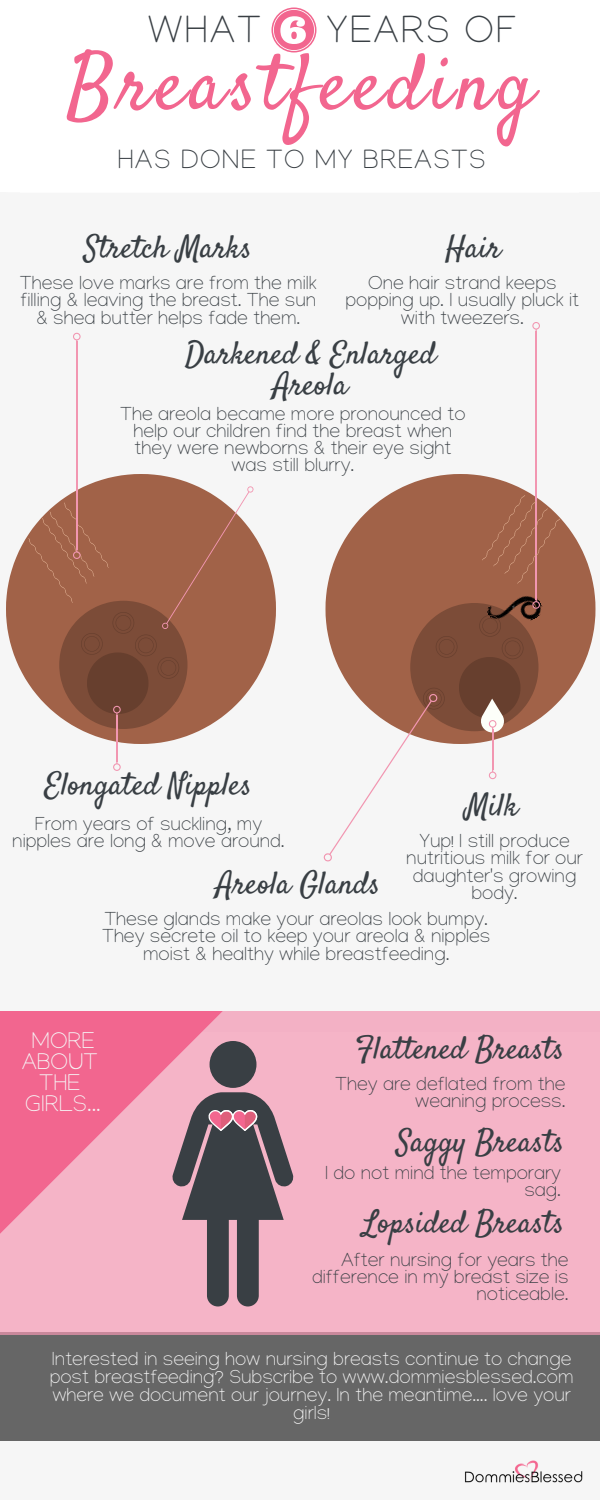
<style>
.page{position:relative;width:600px;height:1500px;background:#fff}
.page>*{position:absolute;margin:0;border:0;box-sizing:border-box;transform-origin:0 0}
.t1{font:78.6px "Satisfy";letter-spacing:.06em;color:#f2668f}
.t2{font:100 39.4px "Manjari";letter-spacing:.05em;color:#393f44}
.t3{font:31.4px/30.8px "Satisfy";color:#393f44;text-align:center}
.t4{font:100 27.5px "Manjari";letter-spacing:.05em;color:#393f44}
.t5{font:100 23.6px/21px "Manjari";color:#f6f6f6;text-align:center}
.t6{font:100 19.7px/17.2px "Manjari";color:#393f44;text-align:center}
.t7{font:100 19.7px/18px "Manjari";color:#f6f6f6;text-align:center}
</style>
<div class="page">
<div style="left:0;top:1332px;width:600px;height:168px;background:#666"></div>
<div style="left:0;top:1442px;width:600px;height:58px;background:#f6f6f6"></div>
<div style="left:0;top:192px;width:600px;height:840px;background:#f6f6f6"></div>
<svg style="left:272px;top:8px;width:44px;height:44px"></svg>
<img style="left:463px;top:1441px;width:122px;height:42px">
<svg style="left:6px;top:474px;width:270px;height:270px"></svg>
<svg style="left:326px;top:474px;width:270px;height:244px;fill:#a16248"></svg>
<img style="left:486px;top:585px;width:58px;height:50px">
<hr style="left:536px;top:331px;width:1px;height:269px;background:#f296b1">
<svg style="left:532px;top:322px;width:8px;height:9px"></svg>
<div style="left:0;top:1011px;width:600px;height:324px;background:#f5b4c7"></div>
<div style="left:210px;top:1041px;width:46px;height:47px;background:#393f44;border-radius:50%"></div>
<svg style="left:207px;top:1092px;width:86px;height:214px"></svg>
<svg style="left:0;top:1011px;width:223px;height:232px;fill:#f2668f"></svg>
<svg style="left:482px;top:494px;width:79px;height:91px;background:#a86b54"></svg>
<svg style="left:323px;top:599px;width:217px;height:263px"></svg>
<hr style="left:116px;top:715px;width:1px;height:47px;background:#f296b1">
<svg style="left:113px;top:761px;width:8px;height:10px"></svg>
<hr style="left:76px;top:342px;width:1px;height:208px;background:#f296b1">
<svg style="left:73px;top:333px;width:8px;height:9px"></svg>
<svg style="left:27px;top:485px;width:228px;height:244px;background:#9e6852"></svg>
<h2 class="t2" style="left:148px;top:15px;width:115px">WHAT</h2>
<h2 class="t2" style="left:327px;top:15px;width:191px">YEARS OF</h2>
<h1 class="t1" style="left:67px;top:35px;width:469px">Breastfeeding</h1>
<h3 class="t4" style="left:118px;top:149px;width:370px">HAS DONE TO MY BREASTS</h3>
<h3 class="t3" style="left:84px;top:234px;width:169px">Stretch Marks</h3>
<h3 class="t3" style="left:446px;top:235px;width:57px">Hair</h3>
<p class="t6" style="left:345px;top:278px;width:235px">One hair strand keeps popping up. I usually pluck it with tweezers.</p>
<p class="t6" style="left:20px;top:278px;width:298px">These love marks are from the milk filling &amp; leaving the breast. The sun &amp; shea butter helps fade them.</p>
<h3 class="t3" style="left:185px;top:340px;width:252px">Darkened &amp; Enlarged<br>Areola</h3>
<p class="t6" style="left:120px;top:408px;width:347px">The areola became more pronounced to help our children find the breast when they were newborns &amp; their eye sight was still blurry.</p>
<h3 class="t3" style="left:45px;top:772px;width:209px">Elongated Nipples</h3>
<p class="t6" style="left:12px;top:818px;width:274px">From years of suckling, my nipples are long &amp; move around.</p>
<h3 class="t3" style="left:466px;top:792px;width:54px">Milk</h3>
<p class="t6" style="left:406px;top:836px;width:178px">Yup! I still produce nutritious milk for our daughter's growing body.</p>
<h3 class="t3" style="left:216px;top:871px;width:166px">Areola Glands</h3>
<p class="t6" style="left:102px;top:914px;width:390px">These glands make your areolas look bumpy.<br>They secrete oil to keep your areola &amp; nipples moist &amp; healthy while breastfeeding.</p>
<p class="t5" style="left:22px;top:1034px;width:80px">MORE<br>ABOUT<br>THE<br>GIRLS...</p>
<h3 class="t3" style="left:356px;top:1036px;width:210px">Flattened Breasts</h3>
<p class="t6" style="left:335px;top:1079px;width:232px;text-align:right">They are deflated from the weaning process.</p>
<h3 class="t3" style="left:396px;top:1129px;width:169px">Saggy Breasts</h3>
<p class="t6" style="left:325px;top:1167px;width:237px;text-align:right">I do not mind the temporary sag.</p>
<h3 class="t3" style="left:363px;top:1210px;width:203px">Lopsided Breasts</h3>
<p class="t6" style="left:312px;top:1254px;width:258px;text-align:right">After nursing for years the difference in my breast size is noticeable.</p>
<p class="t7" style="left:50px;top:1353px;width:525px">Interested in seeing how nursing breasts continue to change post breastfeeding? Subscribe to www.dommiesblessed.com where we document our journey. In the meantime.... love your girls!</p>
</div>
